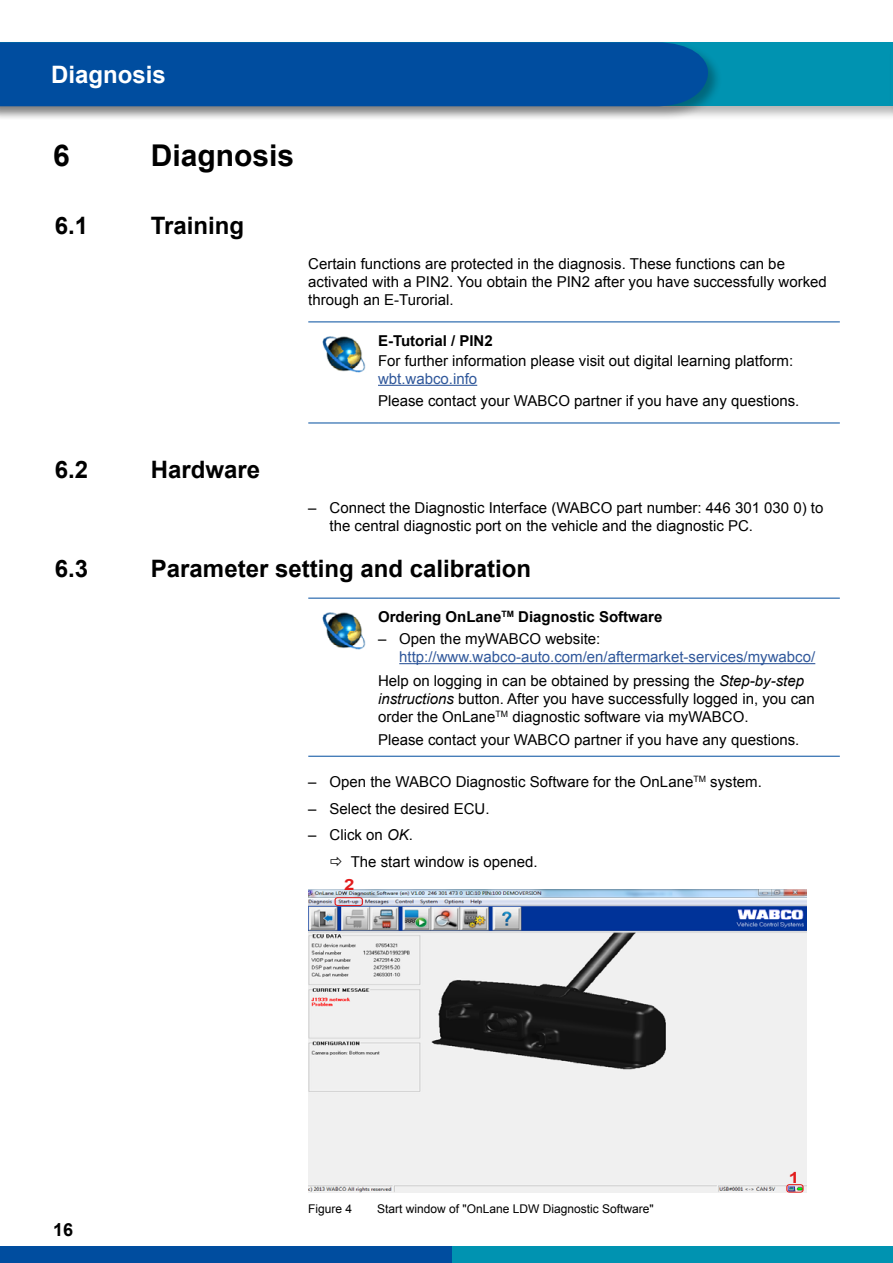
<style>
.page{position:relative;width:893px;height:1263px;background:#fff}
.page>*{position:absolute;margin:0;border:0;box-sizing:border-box;transform-origin:0 0}
.t1{font:700 30px "Arial";color:#000}
.t2{font:700 24px "Arial";color:#000}
.t3{font:700 24px "Arial";color:#fff}
.t4{font:700 18px "Arial";color:#000}
.t5{font:700 15.45px "Arial";color:#e21c1c;scale:1.2 1}
.t6{font:15px/18px "Arial";color:#000}
.t7{font:15px/24.3px "Arial";color:#30589b}
.t8{font:700 15px "Arial";color:#000}
.t9{font:12px "Arial";color:#000}
.s1{color:#000}
.s2{font-style:italic;color:#000}
.s3{font-style:italic}
</style>
<div class="page">
<div style="left:0;top:1246px;width:453px;height:17px;background:#004d9f"></div>
<div style="left:453px;top:1246px;width:440px;height:17px;background:#0093b1"></div>
<div style="left:0;top:40px;width:893px;height:81px;background:#000;opacity:.3"></div>
<div style="left:0;top:43px;width:893px;height:63px;background:#0093b1"></div>
<div style="left:0;top:40px;width:723px;height:81px;background:#000;opacity:.3"></div>
<div style="left:0;top:42px;width:708px;height:64px;background:#004d9f"></div>
<hr style="left:889px;top:40px;width:4px;height:81px;background:#000;opacity:.3">
<hr style="left:892px;top:43px;width:1px;height:63px;background:#0093b1">
<hr style="left:308px;top:321px;width:70px;height:1px;background:#004d9f">
<hr style="left:378px;top:321px;width:462px;height:1px;background:#004d9f">
<hr style="left:308px;top:423px;width:70px;height:1px;background:#004d9f">
<hr style="left:378px;top:423px;width:462px;height:1px;background:#004d9f">
<img style="left:322px;top:336px;width:44px;height:37px">
<hr style="left:378px;top:385px;width:99px;height:1px;background:#30589b">
<hr style="left:308px;top:598px;width:70px;height:1px;background:#004d9f">
<hr style="left:378px;top:598px;width:462px;height:1px;background:#004d9f">
<hr style="left:308px;top:756px;width:70px;height:1px;background:#004d9f">
<hr style="left:378px;top:756px;width:462px;height:1px;background:#004d9f">
<img style="left:322px;top:612px;width:44px;height:38px">
<hr style="left:399px;top:663px;width:416px;height:1px;background:#30589b">
<img style="left:308px;top:889px;width:499px;height:304px">
<div style="left:335px;top:897px;width:28px;height:9px;border:1px solid #e21a1a;border-radius:2px"></div>
<div style="left:786px;top:1184px;width:17px;height:9px;border:1px solid #e21a1a;border-radius:2px"></div>
<h2 class="t3" style="left:51px;top:59px;width:116px">Diagnosis</h2>
<h1 class="t1" style="left:53px;top:136px;width:18px">6</h1>
<h1 class="t1" style="left:151px;top:136px;width:145px">Diagnosis</h1>
<h2 class="t2" style="left:55px;top:209px;width:35px">6.1</h2>
<h2 class="t2" style="left:151px;top:209px;width:95px">Training</h2>
<h2 class="t2" style="left:55px;top:453px;width:35px">6.2</h2>
<h2 class="t2" style="left:151px;top:453px;width:111px">Hardware</h2>
<p class="t6" style="left:308px;top:254px;width:520px">Certain functions are protected in the diagnosis. These functions can be activated with a PIN2. You obtain the PIN2 after you have successfully worked through an E-Turorial.</p>
<p class="t8" style="left:378px;top:330px;width:116px">E-Tutorial / PIN2</p>
<p class="t6" style="left:378px;top:352px;width:417px">For further information please visit out digital learning platform:</p>
<p class="t7" style="left:378px;top:366px;width:101px">wbt.wabco.info</p>
<p class="t6" style="left:378px;top:392px;width:423px">Please contact your WABCO partner if you have any questions.</p>
<p class="t6" style="left:330px;top:499px;width:495px;text-indent:-21px">– Connect the Diagnostic Interface (WABCO part number: 446 301 030 0) to the central diagnostic port on the vehicle and the diagnostic PC.</p>
<h2 class="t2" style="left:55px;top:552px;width:35px">6.3</h2>
<h2 class="t2" style="left:151px;top:552px;width:382px">Parameter setting and calibration</h2>
<p class="t8" style="left:378px;top:606px;width:286px">Ordering OnLane<sup>TM</sup> Diagnostic Software</p>
<p class="t6" style="left:378px;top:630px;width:224px">– Open the myWABCO website:</p>
<p class="t7" style="left:378px;top:645px;width:439px;text-indent:21px">http://www.wabco-auto.com/en/aftermarket-services/mywabco/<br><span class="s1">Help on logging in can be obtained by pressing the</span> <span class="s2">Step-by-step</span></p>
<p class="t6" style="left:378px;top:690px;width:438px"><span class="s3">instructions</span> button. After you have successfully logged in, you can order the OnLane<sup>TM</sup> diagnostic software via myWABCO.</p>
<p class="t6" style="left:378px;top:731px;width:423px">Please contact your WABCO partner if you have any questions.</p>
<p class="t6" style="left:308px;top:773px;width:455px">– Open the WABCO Diagnostic Software for the OnLane<sup>TM</sup> system.</p>
<p class="t6" style="left:308px;top:800px;width:183px">– Select the desired ECU.</p>
<p class="t6" style="left:351px;top:822px;width:188px;line-height:26.5px;text-indent:-43px">– Click on <span class="s3">OK</span>.<br>The start window is opened.</p>
<p class="t4" style="left:53px;top:1217px;width:22px">16</p>
<p class="t5" style="left:344px;top:874px;width:10px">2</p>
<p class="t9" style="left:308px;top:1201px;width:46px">Figure 4</p>
<p class="t9" style="left:377px;top:1201px;width:278px">Start window of "OnLane LDW Diagnostic Software"</p>
<p class="t5" style="left:789px;top:1167px;width:10px">1</p>
</div>
